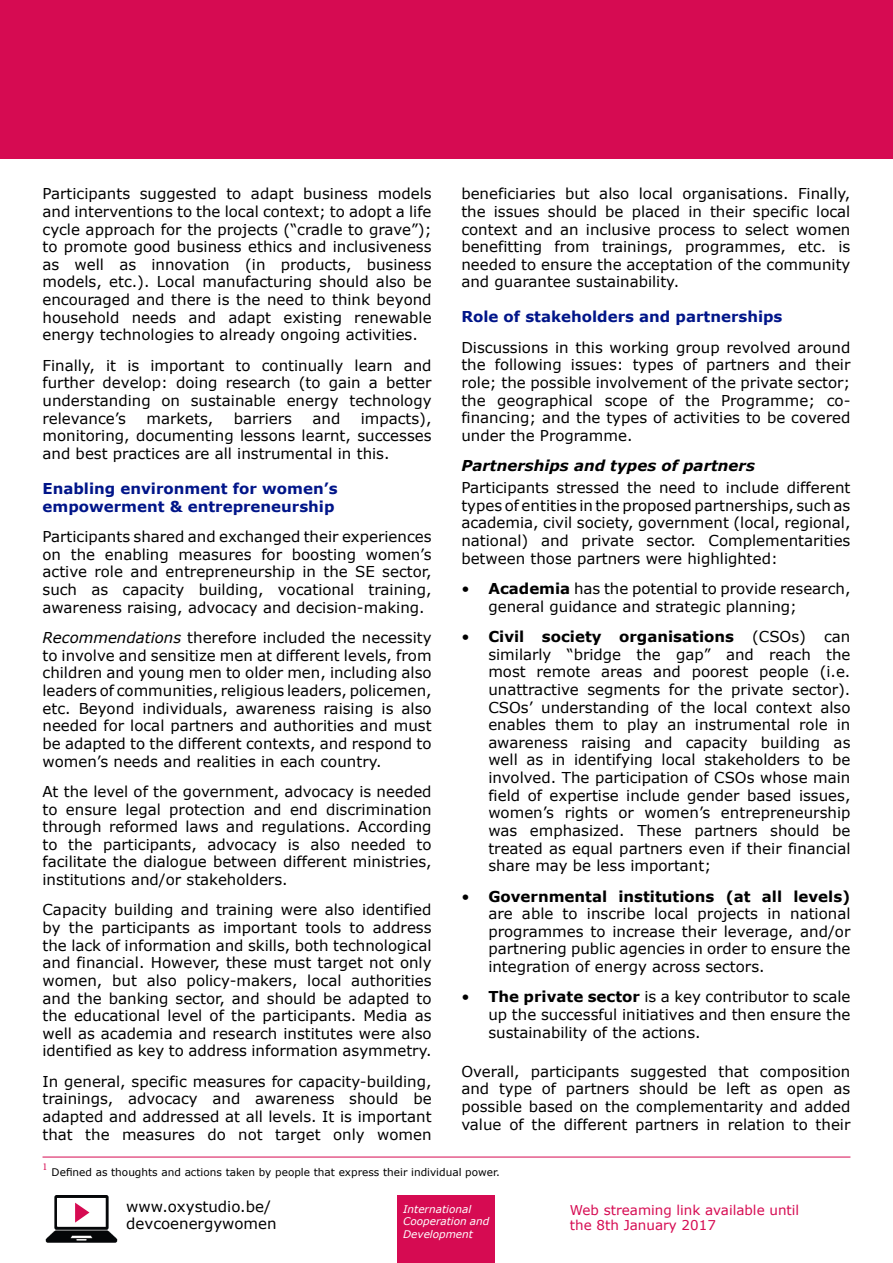
<style>
.page{position:relative;width:893px;height:1263px;background:#fff}
.page>*{position:absolute;margin:0;border:0;box-sizing:border-box;transform-origin:0 0}
.t1{font:15px/17.5px "Verdana";color:#000;text-align:justify}
.t2{font:700 15px/18px "Verdana";color:#001589}
.t3{font:italic 700 15px "Verdana";color:#000}
.t4{font:13.5px/15px "Verdana";color:#d60b52}
.t5{font:10.5px "Verdana";color:#000}
.t6{font:italic 10.5px/12.6px "Verdana";color:#fff}
.t7{font:10.5px "Minion Pro";color:#d60b52}
.s1{font-style:italic}
.s2{font-weight:700}
</style>
<div class="page">
<div style="left:0;top:0;width:893px;height:158px;background:#d60b52"></div>
<div style="left:398px;top:1195px;width:97px;height:68px;background:#d60b52"></div>
<hr style="left:43px;top:1157px;width:807px;height:1px;background:#d60b52">
<img style="left:45px;top:1196px;width:73px;height:46px">
<div style="left:58px;top:1199px;width:47px;height:27px;background:#fff"></div>
<svg style="left:75px;top:1203px;width:14px;height:19px"></svg>
<p class="t1" style="left:43px;top:185px;width:391px">Participants suggested to adapt business models and interventions to the local context; to adopt a life cycle approach for the projects (“cradle to grave”); to promote good business ethics and inclusiveness as well as innovation (in products, business models, etc.). Local manufacturing should also be encouraged and there is the need to think beyond household needs and adapt existing renewable energy technologies to already ongoing activities.</p>
<p class="t1" style="left:43px;top:356px;width:391px">Finally, it is important to continually learn and further develop: doing research (to gain a better understanding on sustainable energy technology relevance’s</p>
<p class="t1" style="left:43px;top:409px;width:391px;text-indent:318px">impacts), monitoring, documenting lessons learnt, successes and best practices are all instrumental in this.</p>
<p class="t2" style="left:43px;top:479px;width:297px">Enabling environment for women’s empowerment &amp; entrepreneurship</p>
<p class="t1" style="left:43px;top:528px;width:391px">Participants shared and exchanged their experiences on the enabling measures for boosting women’s active role and entrepreneurship in the SE sector, such as capacity building, vocational training, awareness raising, advocacy and decision-making.</p>
<p class="t1" style="left:43px;top:629px;width:391px"><span class="s1">Recommendations</span> therefore included the necessity to involve and sensitize men at different levels, from children and young men to older men, including also leaders of communities, religious leaders, policemen, etc. Beyond individuals, awareness raising is also needed for local partners and authorities and must be adapted to the different contexts, and respond to women’s needs and realities in each country.</p>
<p class="t1" style="left:43px;top:782px;width:391px">At the level of the government, advocacy is needed to ensure legal protection and end discrimination through reformed laws and regulations. According to the participants, advocacy is also needed to facilitate the dialogue between different ministries, institutions and/or stakeholders.</p>
<p class="t1" style="left:43px;top:901px;width:391px">Capacity building and training were also identified by the participants as important tools to address the lack of information and skills, both technological and financial. However, these must target not only women, but also policy-makers, local authorities and the banking sector, and should be adapted to the educational level of the participants. Media as well as academia and research institutes were also identified as key to address information asymmetry.</p>
<p class="t1" style="left:43px;top:1072px;width:391px">In general, specific measures for capacity-building, trainings, advocacy and awareness should be adapted and addressed at all levels. It is important that the measures do not target only women</p>
<p class="t1" style="left:146px;top:409px;width:68px">markets,</p>
<p class="t1" style="left:234px;top:409px;width:60px">barriers</p>
<p class="t1" style="left:312px;top:409px;width:29px">and</p>
<p class="t1" style="left:461px;top:185px;width:391px">beneficiaries but also local organisations. Finally, the issues should be placed in their specific local context and an inclusive process to select women benefitting from trainings, programmes, etc. is needed to ensure the acceptation of the community and guarantee sustainability.</p>
<p class="t2" style="left:461px;top:308px;width:323px">Role of stakeholders and partnerships</p>
<p class="t1" style="left:461px;top:338px;width:391px">Discussions in this working group revolved around the following issues: types of partners and their role; the possible involvement of the private sector; the geographical scope of the Programme; co&shy;financing; and the types of activities to be covered under the Programme.</p>
<p class="t3" style="left:461px;top:455px;width:295px">Partnerships and types of partners</p>
<p class="t1" style="left:461px;top:479px;width:391px">Participants stressed the need to include different types of entities in the proposed partnerships, such as academia, civil society, government (local, regional, national) and private sector. Complementarities between those partners were highlighted:</p>
<p class="t1" style="left:488px;top:580px;width:364px;text-indent:-27px">• <span class="s2">Academia</span> has the potential to provide research, general guidance and strategic planning;</p>
<p class="t1" style="left:488px;top:628px;width:364px;text-indent:-27px">• <span class="s2">Civil society organisations</span> (CSOs) can similarly “bridge the gap” and reach the most remote areas and poorest people (i.e. unattractive segments for the private sector).<br>CSOs’ understanding of the local context also enables them to play an instrumental role in awareness raising and capacity building as well as in identifying local stakeholders to be involved. The participation of CSOs whose main field of expertise include gender based issues, women’s rights or women’s entrepreneurship was emphasized. These partners should be treated as equal partners even if their financial share may be less important;</p>
<p class="t1" style="left:488px;top:887px;width:364px;text-indent:-27px">• <span class="s2">Governmental institutions (at all levels) </span>are able to inscribe local projects in national programmes to increase their leverage, and/or partnering public agencies in order to ensure the integration of energy across sectors.</p>
<p class="t1" style="left:488px;top:988px;width:364px;text-indent:-27px">• <span class="s2">The private sector</span> is a key contributor to scale up the successful initiatives and then ensure the sustainability of the actions.</p>
<p class="t1" style="left:461px;top:1062px;width:391px">Overall, participants suggested that composition and type of partners should be left as open as possible based on the complementarity and added value of the different partners in relation to their</p>
<p class="t7" style="left:43px;top:1159px;width:7px">1</p>
<p class="t5" style="left:52px;top:1165px;width:450px">Defined as thoughts and actions taken by people that express their individual power.</p>
<p class="t1" style="left:126px;top:1197px;width:152px">www.oxystudio.be/ devcoenergywomen</p>
<p class="t6" style="left:403px;top:1202px;width:88px">International<br>Cooperation and<br>Development</p>
<p class="t4" style="left:570px;top:1203px;width:231px">Web streaming link available until the 8th January 2017</p>
</div>
